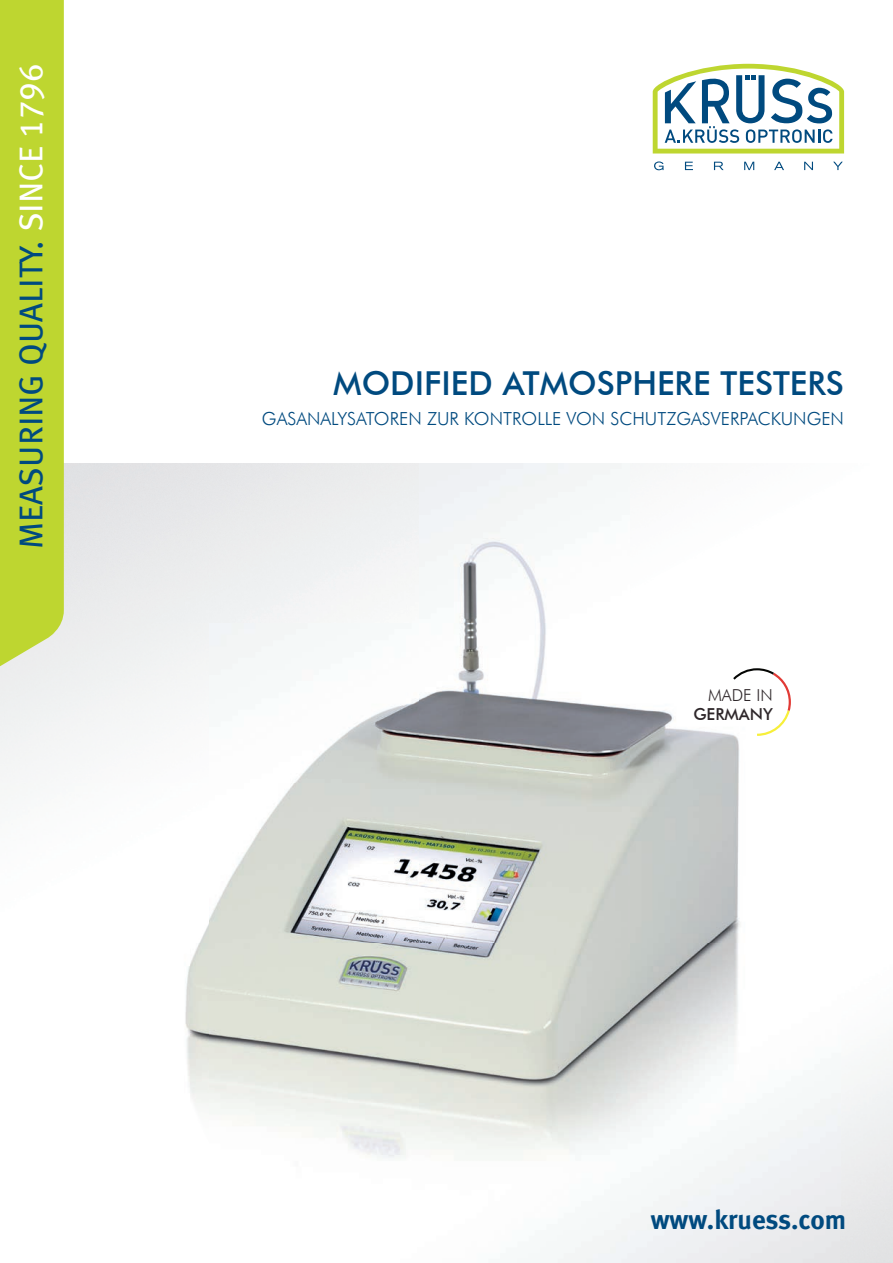
<style>
.page{position:relative;width:893px;height:1263px;background:#fff}
.page>*{position:absolute;margin:0;border:0;box-sizing:border-box;transform-origin:0 0}
.t1{font:33px "Meta Book LF Caps";color:#004a7f}
.t2{font:500 33px "Futura BT";color:#004a7f}
.t3{font:700 27px "Meta";color:#004a7f}
.t4{font:300 18px "Futura BT";color:#004a7f}
.t5{font:500 16.5px "Futura BT";color:#2e272a}
.t6{font:300 16.5px "Futura BT";color:#2e272a}
.s1{color:#fff}
</style>
<div class="page">
<img style="left:0;top:463px;width:893px;height:800px">
<svg style="left:731px;top:667px;width:61px;height:70px"></svg>
<svg style="left:0;top:0;width:64px;height:704px;background:#c1d840"></svg>
<svg style="left:654px;top:161px;width:9px;height:9px"></svg>
<svg style="left:685px;top:162px;width:8px;height:8px"></svg>
<svg style="left:714px;top:162px;width:10px;height:8px"></svg>
<svg style="left:744px;top:162px;width:10px;height:8px"></svg>
<svg style="left:774px;top:162px;width:10px;height:8px"></svg>
<svg style="left:804px;top:162px;width:9px;height:8px"></svg>
<svg style="left:833px;top:162px;width:10px;height:8px"></svg>
<svg style="left:653px;top:64px;width:191px;height:90px"></svg>
<h1 class="t1" style="left:12px;top:549px;width:487px;rotate:-90deg">MEASURING QUALITY. <span class="s1">SINCE 1796</span></h1>
<h1 class="t2" style="left:333px;top:363px;width:512px">MODIFIED ATMOSPHERE TESTERS</h1>
<p class="t4" style="left:262px;top:408px;width:584px">GASANALYSATOREN ZUR KONTROLLE VON SCHUTZGASVERPACKUNGEN</p>
<p class="t6" style="left:708px;top:685px;width:66px">MADE IN</p>
<p class="t5" style="left:693px;top:704px;width:81px">GERMANY</p>
<h2 class="t3" style="left:651px;top:1203px;width:197px">www.kruess.com</h2>
</div>
